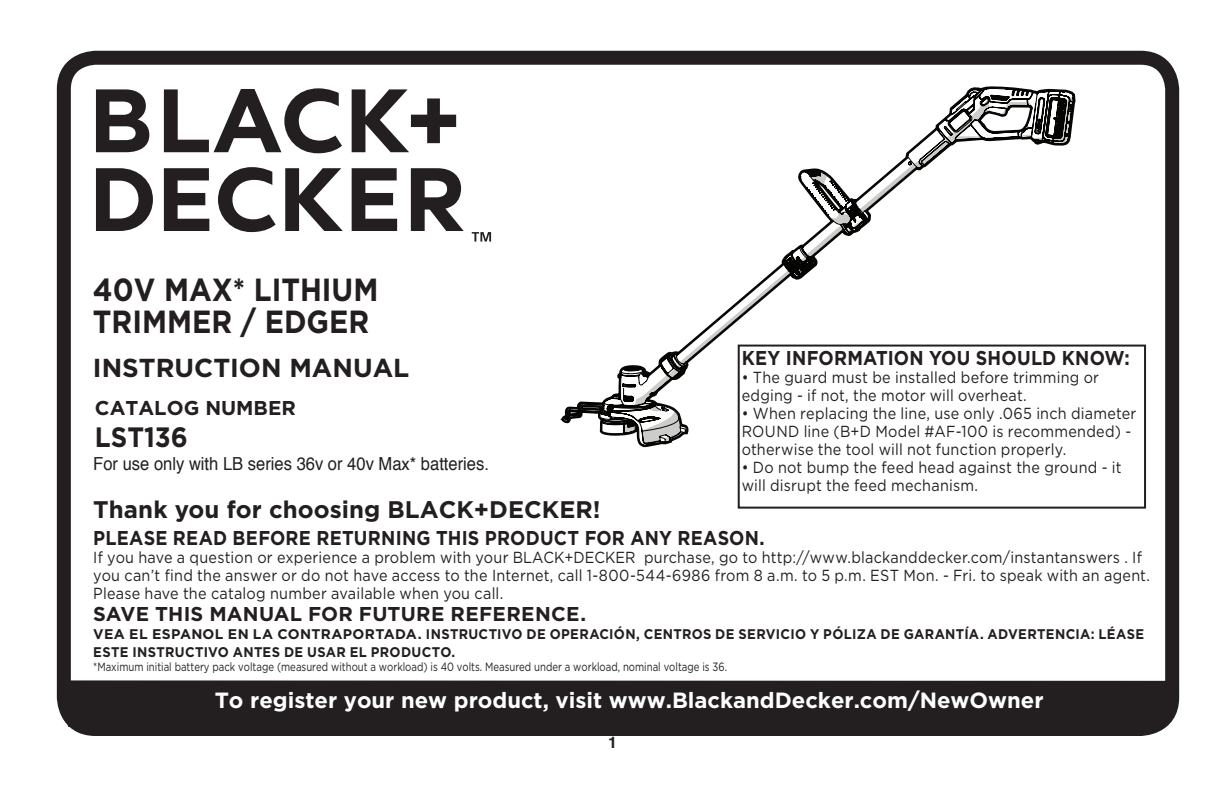
<style>
.page{position:relative;width:1224px;height:792px;background:#fff}
.page>*{position:absolute;margin:0;border:0;box-sizing:border-box;transform-origin:0 0}
.t1{font:700 32px/32px "Gotham";color:#231f20;scale:.9 1}
.t2{font:700 28px "Gotham";color:#231f20;scale:.92 1}
.t3{font:700 26px "Gotham";color:#231f20}
.t4{font:700 24px "Gotham";letter-spacing:.005em;color:#231f20}
.t5{font:700 22px "Gotham";color:#fff}
.t6{font:700 20px "Gotham";letter-spacing:.015em;color:#231f20;scale:.9 1}
.t7{font:700 20px "Gotham";letter-spacing:.015em;color:#231f20}
.t8{font:18px "Helvetica";color:#231f20;scale:.92 1}
.t9{font:16px/18px "Gotham";letter-spacing:.015em;color:#231f20;scale:.9 1}
.t10{font:700 16px "Helvetica";color:#231f20}
.t11{font:700 14px/18px "Gotham";letter-spacing:.025em;color:#231f20}
.t12{font:12px "Gotham";color:#231f20;scale:.8 1}
</style>
<div class="page">
<svg style="left:563px;top:86px;width:513px;height:360px"></svg>
<svg style="left:624px;top:397px;width:8px;height:4px"></svg>
<div style="left:738px;top:345px;width:408px;height:164px;border:2px solid #231f20"></div>
<div style="left:72px;top:680px;width:1092px;height:41px;background:#231f20"></div>
<svg style="left:96px;top:88px;width:368px;height:144px"></svg>
<svg style="left:472px;top:232px;width:19px;height:10px"></svg>
<div style="left:57px;top:51px;width:1122px;height:685px;border:14px solid #231f20;border-radius:32px"></div>
<h1 class="t1" style="left:93px;top:273px;width:319px">40V MAX* LITHIUM<br>TRIMMER / EDGER</h1>
<h3 class="t3" style="left:93px;top:350px;width:318px">INSTRUCTION MANUAL</h3>
<p class="t7" style="left:95px;top:395px;width:31px">CATALOG</p>
<p class="t7" style="left:205px;top:395px;width:32px">NUMBER</p>
<h2 class="t2" style="left:95px;top:419px;width:103px">LST136</h2>
<p class="t8" style="left:93px;top:450px;width:432px">For use only with LB series 36v or 40v Max* batteries.</p>
<p class="t6" style="left:742px;top:344px;width:433px">KEY INFORMATION YOU SHOULD KNOW:</p>
<p class="t9" style="left:742px;top:368px;width:399px">• The guard must be installed before trimming or edging - if not, the motor will overheat.</p>
<p class="t9" style="left:742px;top:404px;width:440px">• When replacing the line, use only .065 inch diameter<br>ROUND line (B+D Model #AF-100 is recommended) - otherwise the tool will not function properly.</p>
<p class="t9" style="left:742px;top:458px;width:424px">• Do not bump the feed head against the ground - it will disrupt the feed mechanism.</p>
<h3 class="t4" style="left:93px;top:493px;width:330px">THANK YOU FOR CHOOSING BLACK</h3>
<h3 class="t4" style="left:474px;top:493px;width:52px">+DECKER</h3>
<h3 class="t4" style="left:593px;top:493px;width:9px">!</h3>
<p class="t6" style="left:93px;top:524px;width:28px">PLEASE</p>
<p class="t6" style="left:173px;top:524px;width:16px">READ</p>
<p class="t6" style="left:233px;top:524px;width:16px">BEFORE</p>
<p class="t6" style="left:316px;top:524px;width:15px">RETURNING</p>
<p class="t6" style="left:436px;top:524px;width:13px">THIS</p>
<p class="t6" style="left:485px;top:524px;width:16px">PRODUCT</p>
<p class="t6" style="left:585px;top:524px;width:16px">FOR</p>
<p class="t6" style="left:630px;top:524px;width:17px">ANY</p>
<p class="t6" style="left:677px;top:524px;width:16px">REASON</p>
<p class="t6" style="left:760px;top:524px;width:7px">.</p>
<p class="t9" style="left:93px;top:548px;width:1176px">If you have a question or experience a problem with your Black+Decker purchase, go to http://www.blackanddecker.com/instantanswers . If you can’t find the answer or do not have access to the Internet, call 1-800-544-6986 from 8 a.m. to 5 p.m. EST Mon. - Fri. to speak with an agent.<br>Please have the catalog number available when you call.</p>
<p class="t7" style="left:93px;top:600px;width:28px">SAVE</p>
<p class="t7" style="left:155px;top:600px;width:13px">THIS</p>
<p class="t7" style="left:209px;top:600px;width:17px">MANUAL</p>
<p class="t7" style="left:308px;top:600px;width:16px">FOR</p>
<p class="t7" style="left:359px;top:600px;width:15px">FUTURE</p>
<p class="t7" style="left:451px;top:600px;width:16px">REFERENCE</p>
<p class="t7" style="left:580px;top:600px;width:7px">.</p>
<p class="t11" style="left:93px;top:625px;width:1052px">VEA EL ESPANOL EN LA CONTRAPORTADA. INSTRUCTIVO DE OPERACIÓN, CENTROS DE SERVICIO Y PÓLIZA DE GARANTÍA. ADVERTENCIA: LÉASE<br>ESTE INSTRUCTIVO ANTES DE USAR EL PRODUCTO.</p>
<p class="t12" style="left:93px;top:659px;width:794px">*Maximum initial battery pack voltage (measured without a workload) is 40 volts. Measured under a workload, nominal voltage is 36.</p>
<h3 class="t5" style="left:215px;top:686px;width:830px">TO REGISTER YOUR NEW PRODUCT, VISIT WWW.BLACKANDDECKER.COM/NEWOWNER</h3>
<p class="t10" style="left:608px;top:729px;width:10px">1</p>
</div>
